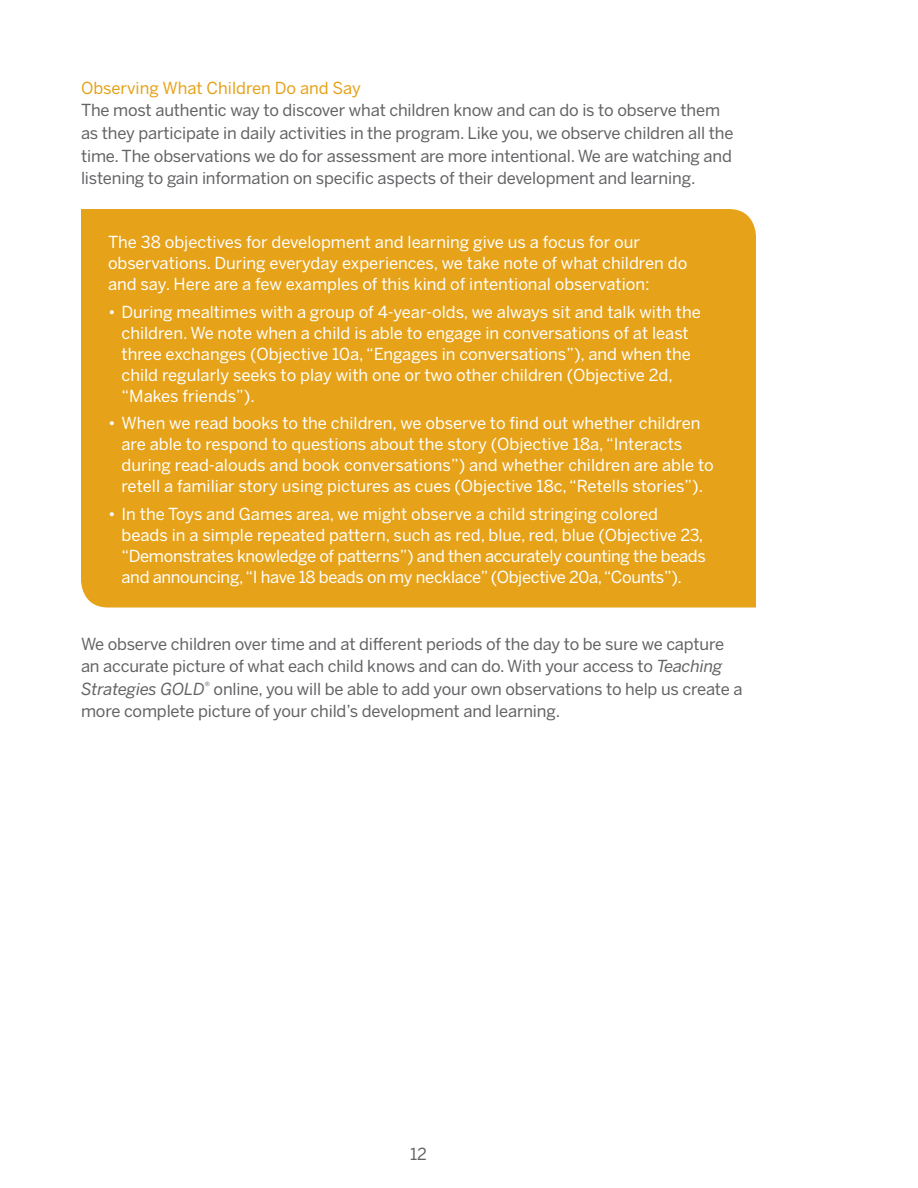
<style>
.page{position:relative;width:918px;height:1188px;background:#fff}
.page>*{position:absolute;margin:0;border:0;box-sizing:border-box;transform-origin:0 0}
.t1{font:16.5px/21px "Benton Sans";color:#fff}
.t2{font:16.5px/22.5px "Benton Sans";letter-spacing:-.01em;color:#636366}
.t3{font:16.5px/21px "Benton Sans";letter-spacing:-.02em;color:#fff}
.t4{font:16.5px "Benton Sans";color:#e6a218}
.s1{font-style:italic}
</style>
<div class="page">
<div style="left:81px;top:209px;width:675px;height:399px;background:#e6a218"></div>
<p class="t4" style="left:81px;top:78px;width:282px">Observing What Children Do and Say</p>
<p class="t2" style="left:81px;top:99px;width:654px">The most authentic way to discover what children know and can do is to observe them as they participate in daily activities in the program. Like you, we observe children all the time. The observations we do for assessment are more intentional. We are watching and listening to gain information on specific aspects of their development and learning.</p>
<p class="t1" style="left:108px;top:231px;width:581px">The 38 objectives for development and learning give us a focus for our observations. During everyday experiences, we take note of what children do and say. Here are a few examples of this kind of intentional observation:</p>
<p class="t1" style="left:122px;top:301px;width:581px;text-indent:-13px">• During mealtimes with a group of 4-year-olds, we always sit and talk with the children. We note when a child is able to engage in conversations of at least three exchanges (Objective 10a, “Engages in conversations”), and when the child regularly seeks to play with one or two other children (Objective 2d, “Makes friends”).</p>
<p class="t1" style="left:122px;top:413px;width:594px;text-indent:-13px">• When we read books to the children, we observe to find out whether children are able to respond to questions about the story (Objective 18a, “Interacts during read-alouds and book conversations”) and whether children are able to retell a familiar story using pictures as cues (Objective 18c, “Retells stories”).</p>
<p class="t3" style="left:122px;top:503px;width:586px;text-indent:-13px">• In the Toys and Games area, we might observe a child stringing colored beads in a simple repeated pattern, such as red, blue, red, blue (Objective 23, “Demonstrates knowledge of patterns”) and then accurately counting the beads and announcing, “I have 18 beads on my necklace” (Objective 20a, “Counts”).</p>
<p class="t2" style="left:81px;top:632px;width:663px">We observe children over time and at different periods of the day to be sure we capture an accurate picture of what each child knows and can do. With your access to <span class="s1">Teaching Strategies GOLD</span><sup>®</sup> online, you will be able to add your own observations to help us create a more complete picture of your child’s development and learning.</p>
<p class="t2" style="left:410px;top:1143px;width:18px">12</p>
</div>
